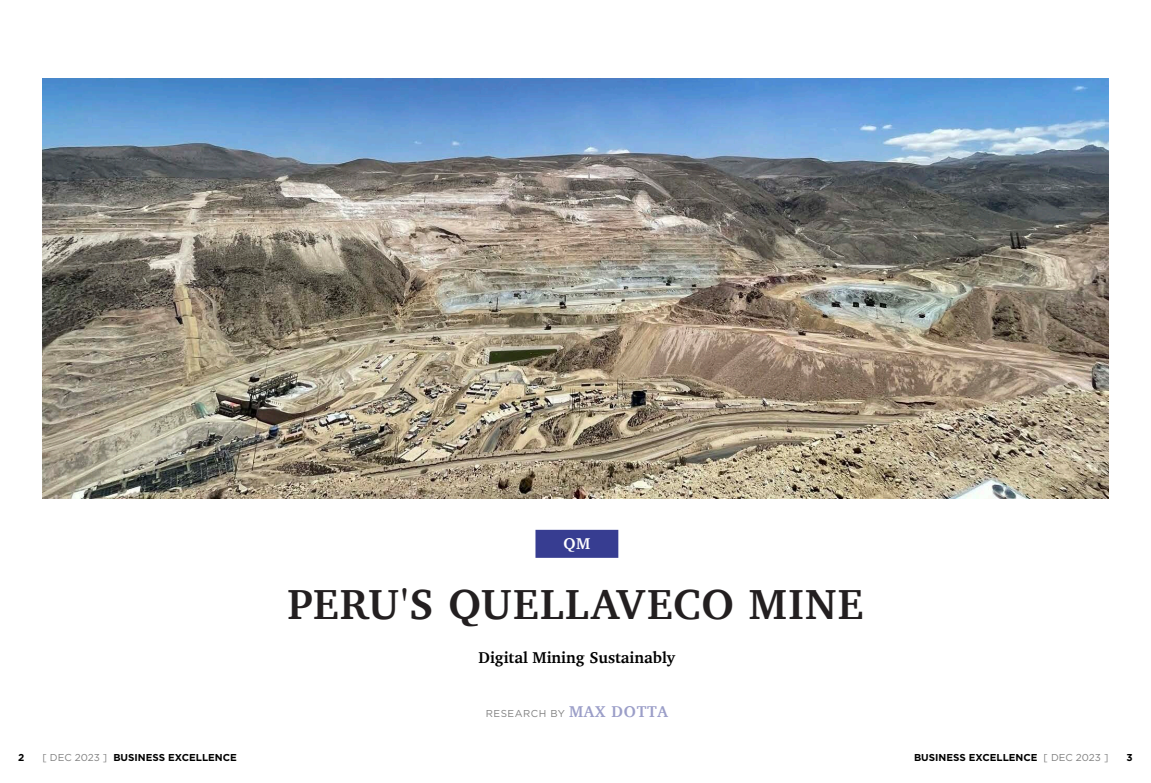
<style>
.page{position:relative;width:1151px;height:783px;background:#fff}
.page>*{position:absolute;margin:0;border:0;box-sizing:border-box;transform-origin:0 0}
.Headline_Roman{font:700 43px "Charter";letter-spacing:.03em;color:#231f20}
.Standfirst{font:700 16px "Charter";color:#000}
.Opening_company_name{font:700 16px "Charter";color:#fff}
.t1{font:700 10px "Gotham";color:#000}
.t2{font:10px "Gotham";letter-spacing:.05em;color:#808080}
.s1{font-family:"Charter";font-weight:700;font-size:16px;color:#9b9ec8}
.s2{font-weight:400;color:#808080}
</style>
<div class="page">
<div style="left:535px;top:529px;width:83px;height:28px;background:#373d91"></div>
<img style="left:43px;top:78px;width:1065px;height:420px">
<p class="Opening_company_name" style="left:563px;top:533px;width:28px">QM</p>
<p class="Headline_Roman" style="left:287px;top:577px;width:578px">PERU'S QUELLAVECO MINE</p>
<p class="Standfirst" style="left:479px;top:647px;width:198px">Digital Mining Sustainably</p>
<p class="t2" style="left:486px;top:706px;width:184px">RESEARCH BY <span class="s1">MAX DOTTA</span></p>
<p class="t1" style="left:18px;top:750px;width:8px">2</p>
<p class="t1" style="left:43px;top:750px;width:196px"><span class="s2">[ DEC 2023 ]</span> BUSINESS EXCELLENCE</p>
<p class="t1" style="left:1127px;top:750px;width:8px">3</p>
<p class="t1" style="left:914px;top:750px;width:196px">BUSINESS EXCELLENCE <span class="s2">[ DEC 2023 ]</span></p>
</div>
